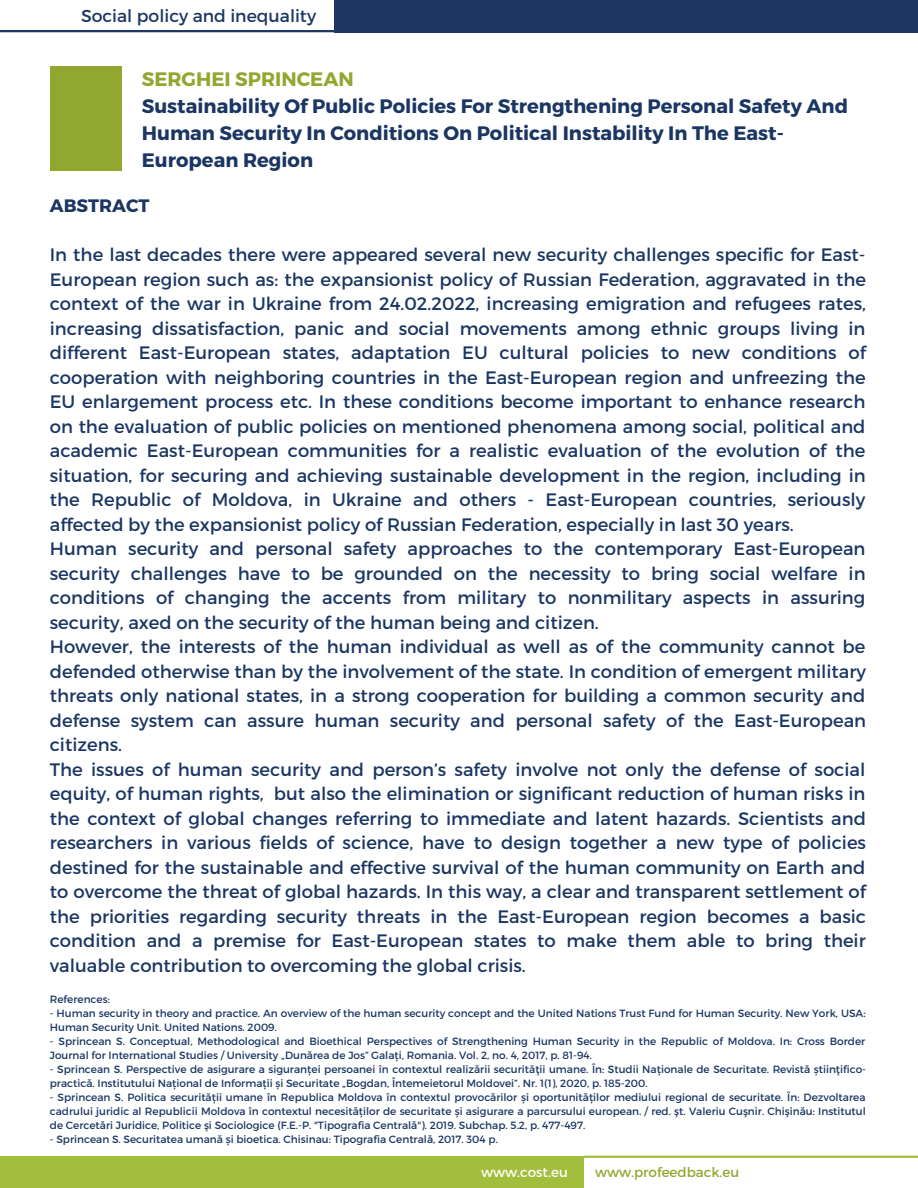
<style>
.page{position:relative;width:918px;height:1188px;background:#fff}
.page>*{position:absolute;margin:0;border:0;box-sizing:border-box;transform-origin:0 0}
.t1{font:700 19.5px/27px "Montserrat";color:#1b3663}
.t2{font:700 19.5px "Montserrat";color:#92a730}
.t3{font:18px/24.5px "Montserrat";color:#1b3663}
.t4{font:700 18px "Montserrat";color:#1b3663}
.t5{font:17.25px "Montserrat";color:#1d3663}
.t6{font:13.5px "Montserrat";color:#92a730}
.t7{font:13.5px "Montserrat";color:#fff}
.t8{font:10.5px/14px "Montserrat";color:#1b3663}
</style>
<div class="page">
<div style="left:0;top:1156px;width:584px;height:32px;background:#a3bd3c"></div>
<hr style="left:584px;top:1156px;width:334px;height:2px;background:#a2bc3c">
<div style="left:334px;top:0;width:584px;height:33px;background:#1d3663"></div>
<hr style="left:0;top:30px;width:358px;height:2px;background:#1d3663">
<div style="left:50px;top:66px;width:72px;height:105px;background:#92a730"></div>
<p class="t5" style="left:81px;top:5px;width:237px">Social policy and inequality</p>
<p class="t2" style="left:142px;top:66px;width:213px">SERGHEI SPRINCEAN</p>
<p class="t1" style="left:142px;top:91px;width:708px">Sustainability Of Public Policies For Strengthening Personal Safety And<br>Human Security In Conditions On Political Instability In The East-<br>European Region</p>
<p class="t4" style="left:50px;top:194px;width:101px">ABSTRACT</p>
<p class="t3" style="left:50px;top:242px;width:818px">In the last decades there were appeared several new security challenges specific for East-European region such as: the expansionist policy of Russian Federation, aggravated in the context of the war in Ukraine from 24.02.2022, increasing emigration and refugees rates, increasing dissatisfaction, panic and social movements among ethnic groups living in different East-European states, adaptation EU cultural policies to new conditions of cooperation with neighboring countries in the East-European region and unfreezing the EU enlargement process etc. In these conditions become important to enhance research on the evaluation of public policies on mentioned phenomena among social, political and academic East-European communities for a realistic evaluation of the evolution of the situation, for securing and achieving sustainable development in the region, including in the Republic of Moldova, in Ukraine and others - East-European countries, seriously affected by the expansionist policy of Russian Federation, especially in last 30 years.<br>Human security and personal safety approaches to the contemporary East-European security challenges have to be grounded on the necessity to bring social welfare in conditions of changing the accents from military to nonmilitary aspects in assuring security, axed on the security of the human being and citizen.<br>However, the interests of the human individual as well as of the community cannot be defended otherwise than by the involvement of the state. In condition of emergent military threats only national states, in a strong cooperation for building a common security and defense system can assure human security and personal safety of the East-European citizens.<br>The issues of human security and person’s safety involve not only the defense of social equity, of human rights, but also the elimination or significant reduction of human risks in the context of global changes referring to immediate and latent hazards. Scientists and researchers in various fields of science, have to design together a new type of policies destined for the sustainable and effective survival of the human community on Earth and to overcome the threat of global hazards. In this way, a clear and transparent settlement of the priorities regarding security threats in the East-European region becomes a basic condition and a premise for East-European states to make them able to bring their valuable contribution to overcoming the global crisis.</p>
<p class="t8" style="left:50px;top:991px;width:62px">References:</p>
<p class="t8" style="left:50px;top:1005px;width:817px">- Human security in theory and practice. An overview of the human security concept and the United Nations Trust Fund for Human Security. New York, USA:<br>Human Security Unit. United Nations. 2009.</p>
<p class="t8" style="left:50px;top:1033px;width:817px">- Sprincean S. Conceptual, Methodological and Bioethical Perspectives of Strengthening Human Security in the Republic of Moldova. In: Cross Border<br>Journal for International Studies / University „Dunărea de Jos” Galați, Romania. Vol. 2, no. 4, 2017, p. 81-94.</p>
<p class="t8" style="left:50px;top:1061px;width:818px">- Sprincean S. Perspective de asigurare a siguranței persoanei în contextul realizării securităţii umane. În: Studii Naționale de Securitate. Revistă știinţifico&shy;practică. Institutului Național de Informații și Securitate „Bogdan, Întemeietorul Moldovei”. Nr. 1(1), 2020, p. 185-200.</p>
<p class="t8" style="left:50px;top:1089px;width:818px;text-align:justify">- Sprincean S. Politica securității umane în Republica Moldova în contextul provocărilor și oportunităților mediului regional de securitate. În: Dezvoltarea cadrului juridic al Republicii Moldova în contextul necesităților de securitate și asigurare a parcursului european. / red. şt. Valeriu Cuşnir. Chişinău: Institutul de Cercetări Juridice, Politice şi Sociologice (F.E.-P. "Tipografia Centrală"). 2019. Subchap. 5.2, p. 477-497.</p>
<p class="t8" style="left:50px;top:1131px;width:450px">- Sprincean S. Securitatea umană și bioetica. Chisinau: Tipografia Centrală, 2017. 304 p.</p>
<p class="t7" style="left:481px;top:1164px;width:88px">www.cost.eu</p>
<p class="t6" style="left:595px;top:1164px;width:146px">www.profeedback.eu</p>
</div>
